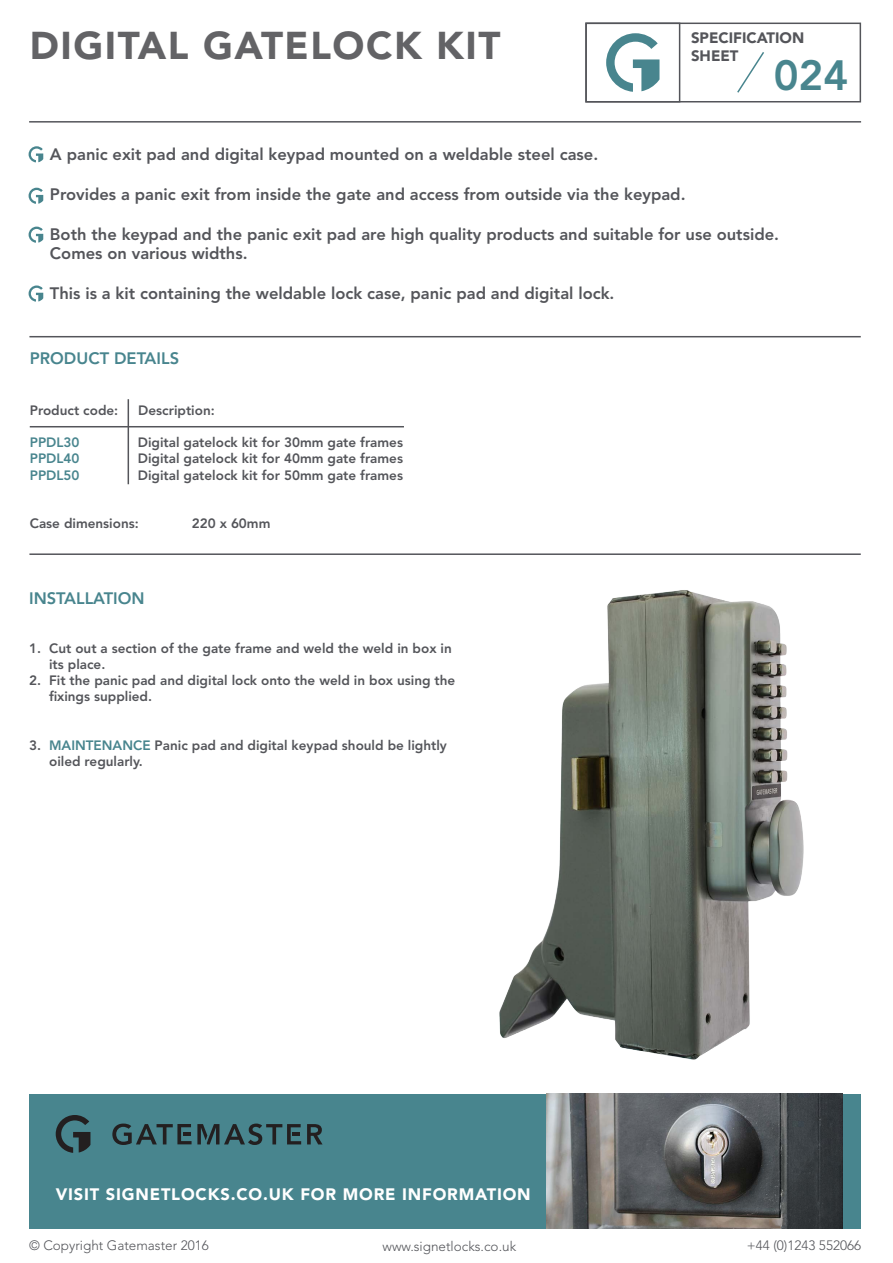
<style>
.page{position:relative;width:893px;height:1263px;background:#fff}
.page>*{position:absolute;margin:0;border:0;box-sizing:border-box;transform-origin:0 0}
.t1{font:800 42px "Avenir LT Std";color:#48858e}
.t2{font:900 38.4px "Avenir LT Std";letter-spacing:.04em;color:#636366}
.t3{font:800 16.5px/19.8px "Avenir LT Std";color:#54555a}
.t4{font:900 16.5px "Avenir LT Std";letter-spacing:.05em;color:#fff}
.t5{font:800 16.5px "Avenir LT Std";color:#48858e}
.t6{font:900 15px/18px "Avenir LT Std";color:#54555a}
.t7{font:800 13.5px "Avenir LT Std";color:#54555a}
.t8{font:300 13.5px "Avenir LT Std";color:#54555a}
.t9{font:800 13.5px "Avenir LT Std";color:#48858e}
.s1{color:#48858e}
</style>
<div class="page">
<div style="left:30px;top:1094px;width:831px;height:134px;background:#48858e"></div>
<hr style="left:30px;top:426px;width:374px;height:1px;background:#54555a">
<hr style="left:29px;top:553px;width:832px;height:2px;background:#54555a">
<hr style="left:29px;top:121px;width:832px;height:2px;background:#54555a">
<div style="left:585px;top:23px;width:276px;height:79px;border:2px solid #54555a"></div>
<div style="left:585px;top:23px;width:95px;height:79px;border:2px solid #54555a"></div>
<svg style="left:606px;top:33px;width:53px;height:59px"></svg>
<svg style="left:737px;top:52px;width:27px;height:41px"></svg>
<svg style="left:29px;top:188px;width:14px;height:16px"></svg>
<svg style="left:29px;top:227px;width:14px;height:16px"></svg>
<svg style="left:56px;top:1115px;width:34px;height:38px"></svg>
<svg style="left:307px;top:1124px;width:15px;height:20px"></svg>
<svg style="left:112px;top:1123px;width:189px;height:22px"></svg>
<hr style="left:29px;top:336px;width:832px;height:1px;background:#54555a">
<img style="left:546px;top:1094px;width:296px;height:134px">
<hr style="left:128px;top:399px;width:1px;height:85px;background:#54555a">
<svg style="left:29px;top:146px;width:14px;height:16px"></svg>
<svg style="left:29px;top:285px;width:14px;height:17px"></svg>
<img style="left:499px;top:590px;width:305px;height:470px">
<p class="t2" style="left:30px;top:22px;width:472px">DIGITAL GATELOCK KIT</p>
<p class="t6" style="left:691px;top:29px;width:115px">SPECIFICATION<br>SHEET</p>
<p class="t1" style="left:774px;top:51px;width:76px">024</p>
<p class="t3" style="left:50px;top:145px;width:550px">A panic exit pad and digital keypad mounted on a weldable steel case.</p>
<p class="t3" style="left:50px;top:184px;width:637px">Provides a panic exit from inside the gate and access from outside via the keypad.</p>
<p class="t3" style="left:50px;top:224px;width:731px">Both the keypad and the panic exit pad are high quality products and suitable for use outside.<br>Comes on various widths.</p>
<p class="t3" style="left:50px;top:283px;width:566px">This is a kit containing the weldable lock case, panic pad and digital lock.</p>
<p class="t5" style="left:30px;top:349px;width:151px">PRODUCT DETAILS</p>
<p class="t7" style="left:30px;top:402px;width:90px">Product code:</p>
<p class="t7" style="left:138px;top:402px;width:78px">Description:</p>
<p class="t9" style="left:30px;top:434px;width:51px">PPDL30</p>
<p class="t7" style="left:138px;top:434px;width:267px">Digital gatelock kit for 30mm gate frames</p>
<p class="t9" style="left:30px;top:451px;width:51px">PPDL40</p>
<p class="t7" style="left:138px;top:451px;width:267px">Digital gatelock kit for 40mm gate frames</p>
<p class="t9" style="left:30px;top:467px;width:51px">PPDL50</p>
<p class="t7" style="left:138px;top:467px;width:267px">Digital gatelock kit for 50mm gate frames</p>
<p class="t7" style="left:30px;top:515px;width:110px">Case dimensions:</p>
<p class="t7" style="left:192px;top:515px;width:80px">220 x 60mm</p>
<p class="t5" style="left:29px;top:589px;width:117px">INSTALLATION</p>
<p class="t7" style="left:29px;top:640px;width:424px">1. Cut out a section of the gate frame and weld the weld in box in</p>
<p class="t7" style="left:49px;top:656px;width:58px">its place.</p>
<p class="t7" style="left:29px;top:672px;width:428px">2. Fit the panic pad and digital lock onto the weld in box using the</p>
<p class="t7" style="left:49px;top:689px;width:105px">fixings supplied.</p>
<p class="t7" style="left:29px;top:737px;width:419px">3. <span class="s1">MAINTENANCE</span> Panic pad and digital keypad should be lightly</p>
<p class="t7" style="left:49px;top:753px;width:95px">oiled regularly.</p>
<p class="t4" style="left:56px;top:1184px;width:477px">VISIT SIGNETLOCKS.CO.UK FOR MORE INFORMATION</p>
<p class="t8" style="left:29px;top:1237px;width:181px">© Copyright Gatemaster 2016</p>
<p class="t8" style="left:383px;top:1238px;width:135px">www.signetlocks.co.uk</p>
<p class="t8" style="left:747px;top:1237px;width:116px">+44 (0)1243 552066</p>
</div>
